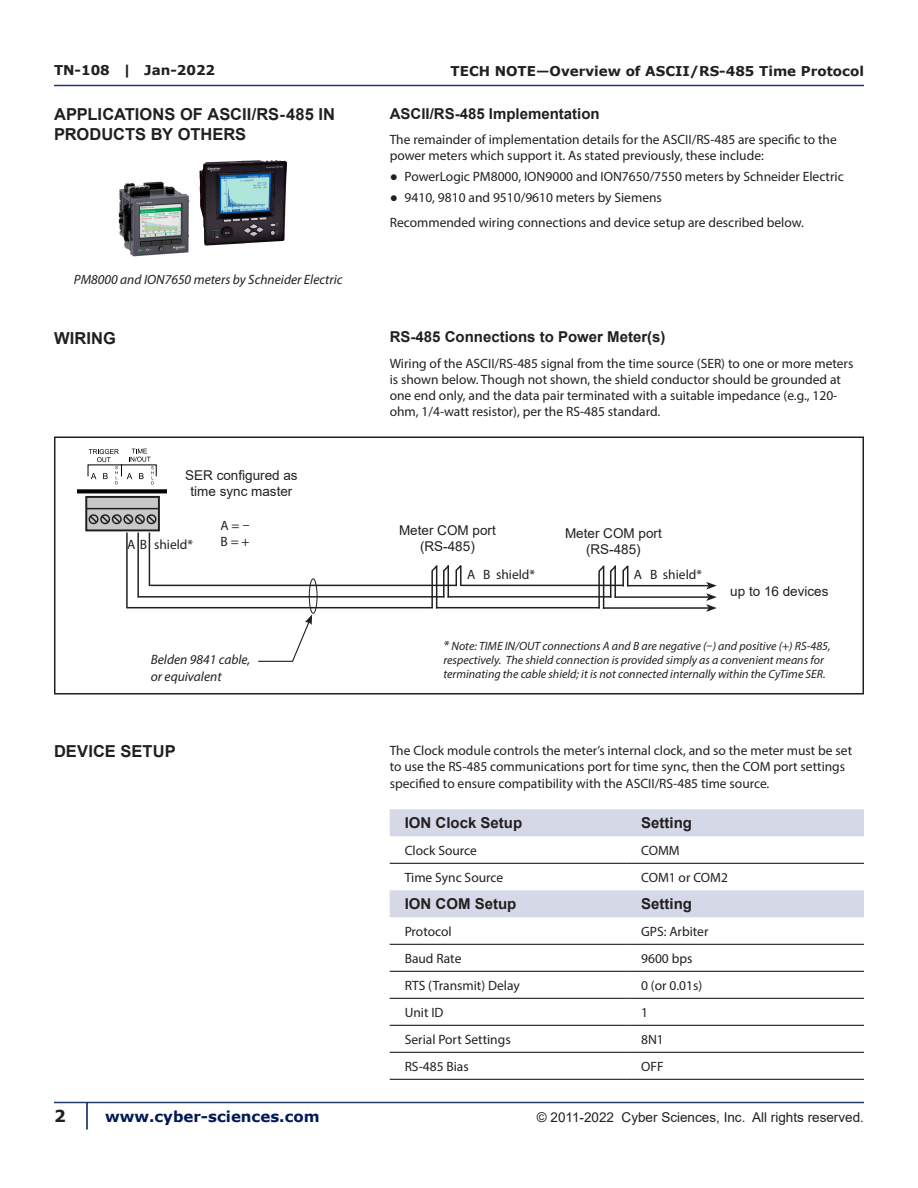
<style>
.page{position:relative;width:918px;height:1188px;background:#fff}
.page>*{position:absolute;margin:0;border:0;box-sizing:border-box;transform-origin:0 0}
.H2_Header{font:700 16.5px "Arial";color:#231f20}
.t1{font:700 16.5px "Verdana";color:#231f20}
.Main_copy{font:700 15px "Arial";color:#231f20}
.Table_-_Header_Rows{font:700 15px "Arial";color:#231f20}
.t2{font:700 15px "Verdana";color:#001954}
.Main_copy-2{font:13.5px/16.2px "Myriad Pro";color:#231f20}
.Table_-_Body_Rows{font:13.5px "Myriad Pro";color:#231f20}
.Figure_Caption{font:13.5px/16.2px "Arial";color:#231f20;text-align:center}
.t3{font:700 13.5px "Verdana";color:#231f20}
.Figure_Caption-2{font:italic 13.5px "Myriad Pro";color:#231f20}
.Main_Copy{font:13.5px "Myriad Pro";color:#231f20}
.Main_Copy-2{font:italic 13.5px/16.2px "Myriad Pro";color:#231f20}
.Main_Copy-3{font:italic 12px/14.4px "Myriad Pro";color:#231f20}
.s1{font-family:"Arial"}
.s2{font-size:13.5px}
.s3{font-style:normal}
</style>
<div class="page">
<hr style="left:54px;top:1102px;width:810px;height:1px;background:#23396c">
<hr style="left:54px;top:85px;width:810px;height:1px;background:#23396c">
<hr style="left:86px;top:1102px;width:2px;height:28px;background:#001954">
<img style="left:199px;top:160px;width:88px;height:86px">
<img style="left:118px;top:181px;width:71px;height:76px">
<svg style="left:390px;top:809px;width:474px;height:108px"></svg>
<hr style="left:390px;top:998px;width:236px;height:1px;background:#231f20">
<hr style="left:626px;top:998px;width:238px;height:1px;background:#231f20">
<hr style="left:626px;top:1025px;width:238px;height:1px;background:#231f20">
<hr style="left:390px;top:863px;width:236px;height:1px;background:#231f20">
<hr style="left:626px;top:863px;width:238px;height:1px;background:#231f20">
<hr style="left:390px;top:944px;width:236px;height:1px;background:#231f20">
<hr style="left:626px;top:944px;width:238px;height:1px;background:#231f20">
<hr style="left:390px;top:971px;width:236px;height:1px;background:#231f20">
<hr style="left:626px;top:971px;width:238px;height:1px;background:#231f20">
<hr style="left:390px;top:1025px;width:236px;height:1px;background:#231f20">
<hr style="left:390px;top:1052px;width:236px;height:1px;background:#231f20">
<hr style="left:626px;top:1052px;width:238px;height:1px;background:#231f20">
<hr style="left:390px;top:1079px;width:236px;height:1px;background:#231f20">
<hr style="left:626px;top:1079px;width:238px;height:1px;background:#231f20">
<div style="left:54px;top:436px;width:810px;height:258px;border:2px solid #231f20"></div>
<svg style="left:77px;top:448px;width:90px;height:88px"></svg>
<hr style="left:258px;top:661px;width:35px;height:1px;background:#231f20">
<svg style="left:291px;top:614px;width:21px;height:48px"></svg>
<hr style="left:150px;top:585px;width:307px;height:1px;background:#231f20">
<hr style="left:149px;top:532px;width:1px;height:54px;background:#231f20">
<hr style="left:137px;top:532px;width:2px;height:66px;background:#231f20">
<hr style="left:126px;top:532px;width:2px;height:76px;background:#231f20">
<hr style="left:139px;top:596px;width:305px;height:2px;background:#231f20">
<hr style="left:127px;top:607px;width:306px;height:1px;background:#231f20">
<hr style="left:461px;top:585px;width:163px;height:1px;background:#231f20">
<hr style="left:436px;top:565px;width:1px;height:43px;background:#231f20">
<hr style="left:431px;top:571px;width:2px;height:37px;background:#231f20">
<hr style="left:448px;top:565px;width:1px;height:32px;background:#231f20">
<hr style="left:443px;top:571px;width:2px;height:26px;background:#231f20">
<svg style="left:430px;top:565px;width:33px;height:21px"></svg>
<hr style="left:627px;top:585px;width:82px;height:1px;background:#231f20">
<hr style="left:447px;top:596px;width:164px;height:2px;background:#231f20">
<hr style="left:436px;top:607px;width:164px;height:1px;background:#231f20">
<hr style="left:615px;top:596px;width:94px;height:2px;background:#231f20">
<hr style="left:603px;top:607px;width:106px;height:2px;background:#231f20">
<svg style="left:706px;top:582px;width:11px;height:30px"></svg>
<div style="left:309px;top:578px;width:9px;height:36px;border:1px solid #231f20;border-radius:50%"></div>
<hr style="left:603px;top:566px;width:1px;height:43px;background:#231f20">
<hr style="left:598px;top:571px;width:2px;height:37px;background:#231f20">
<svg style="left:597px;top:565px;width:33px;height:33px"></svg>
<p class="t3" style="left:54px;top:60px;width:163px">TN-108 | Jan-2022</p>
<p class="H2_Header" style="left:54px;top:103px;width:283px">APPLICATIONS OF ASCII/RS-485 IN</p>
<p class="H2_Header" style="left:54px;top:122px;width:194px">PRODUCTS BY OTHERS</p>
<p class="Figure_Caption-2" style="left:74px;top:271px;width:270px">PM8000 and ION7650 meters by Schneider Electric</p>
<p class="H2_Header" style="left:54px;top:326px;width:64px">WIRING</p>
<p class="Figure_Caption" style="left:185px;top:467px;width:114px">SER configured as time sync master</p>
<p class="Main_Copy" style="left:127px;top:536px;width:22px">A B</p>
<p class="Main_Copy" style="left:154px;top:536px;width:41px">shield*</p>
<p class="Main_Copy" style="left:221px;top:517px;width:30px">A = –</p>
<p class="Main_Copy" style="left:221px;top:533px;width:31px">B = +</p>
<p class="Main_Copy-2" style="left:151px;top:652px;width:101px">Belden 9841 cable, or equivalent</p>
<p class="H2_Header" style="left:54px;top:740px;width:123px">DEVICE SETUP</p>
<p class="t1" style="left:54px;top:1105px;width:13px">2</p>
<p class="t2" style="left:105px;top:1106px;width:216px">www.cyber-sciences.com</p>
<p class="t3" style="left:451px;top:62px;width:415px">TECH NOTE—Overview of ASCII/RS-485 Time Protocol</p>
<p class="Main_copy" style="left:390px;top:103px;width:212px">ASCII/RS-485 Implementation</p>
<p class="Main_copy-2" style="left:390px;top:131px;width:449px">The remainder of implementation details for the ASCII/RS-485 are specific to the power meters which support it. As stated previously, these include:</p>
<p class="Main_copy-2" style="left:390px;top:168px;width:456px"><span class="s1">●</span> PowerLogic PM8000, ION9000 and ION7650/7550 meters by Schneider Electric</p>
<p class="Main_copy-2" style="left:390px;top:189px;width:274px"><span class="s1">●</span> 9410, 9810 and 9510/9610 meters by Siemens</p>
<p class="Main_copy-2" style="left:390px;top:214px;width:416px">Recommended wiring connections and device setup are described below.</p>
<p class="Main_copy" style="left:390px;top:327px;width:277px">RS-485 Connections to Power Meter(s)</p>
<p class="Main_copy-2" style="left:390px;top:355px;width:465px">Wiring of the ASCII/RS-485 signal from the time source (SER) to one or more meters is shown below. Though not shown, the shield conductor should be grounded at one end only, and the data pair terminated with a suitable impedance (e.g., 120- ohm, 1/4-watt resistor), per the RS-485 standard.</p>
<p class="Figure_Caption" style="left:399px;top:522px;width:98px">Meter COM port</p>
<p class="Figure_Caption" style="left:420px;top:538px;width:56px">(RS-485)</p>
<p class="Figure_Caption" style="left:565px;top:525px;width:98px">Meter COM port</p>
<p class="Figure_Caption" style="left:586px;top:541px;width:56px">(RS-485)</p>
<p class="Main_Copy" style="left:467px;top:566px;width:10px">A</p>
<p class="Main_Copy" style="left:483px;top:566px;width:53px">B shield*</p>
<p class="Main_Copy" style="left:634px;top:566px;width:10px">A</p>
<p class="Main_Copy" style="left:650px;top:566px;width:53px">B shield*</p>
<p class="Figure_Caption" style="left:730px;top:583px;width:100px">up to 16 devices</p>
<p class="Main_Copy-3" style="left:443px;top:638px;width:389px"><span class="s2">*</span> Note: TIME IN/OUT connections A and B are negative (<span class="s3">–</span>) and positive (<span class="s3">+</span>) RS-485, respectively. The shield connection is provided simply as a convenient means for terminating the cable shield; it is not connected internally within the CyTime SER.</p>
<p class="Main_copy-2" style="left:390px;top:742px;width:464px">The Clock module controls the meter’s internal clock, and so the meter must be set to use the RS-485 communications port for time sync, then the COM port settings specified to ensure compatibility with the ASCII/RS-485 time source.</p>
<p class="Table_-_Header_Rows" style="left:405px;top:812px;width:119px">ION Clock Setup</p>
<p class="Table_-_Header_Rows" style="left:641px;top:812px;width:52px">Setting</p>
<p class="Table_-_Body_Rows" style="left:405px;top:842px;width:74px">Clock Source</p>
<p class="Table_-_Body_Rows" style="left:641px;top:842px;width:40px">COMM</p>
<p class="Table_-_Body_Rows" style="left:405px;top:869px;width:100px">Time Sync Source</p>
<p class="Table_-_Body_Rows" style="left:641px;top:869px;width:88px">COM1 or COM2</p>
<p class="Table_-_Header_Rows" style="left:405px;top:893px;width:113px">ION COM Setup</p>
<p class="Table_-_Header_Rows" style="left:641px;top:893px;width:52px">Setting</p>
<p class="Table_-_Body_Rows" style="left:405px;top:923px;width:49px">Protocol</p>
<p class="Table_-_Body_Rows" style="left:641px;top:923px;width:69px">GPS: Arbiter</p>
<p class="Table_-_Body_Rows" style="left:405px;top:950px;width:58px">Baud Rate</p>
<p class="Table_-_Body_Rows" style="left:641px;top:950px;width:53px">9600 bps</p>
<p class="Table_-_Body_Rows" style="left:405px;top:977px;width:117px">RTS (Transmit) Delay</p>
<p class="Table_-_Body_Rows" style="left:641px;top:977px;width:63px">0 (or 0.01s)</p>
<p class="Table_-_Body_Rows" style="left:405px;top:1004px;width:40px">Unit ID</p>
<p class="Table_-_Body_Rows" style="left:641px;top:1004px;width:8px">1</p>
<p class="Table_-_Body_Rows" style="left:405px;top:1031px;width:107px">Serial Port Settings</p>
<p class="Table_-_Body_Rows" style="left:641px;top:1031px;width:24px">8N1</p>
<p class="Table_-_Body_Rows" style="left:405px;top:1058px;width:66px">RS-485 Bias</p>
<p class="Table_-_Body_Rows" style="left:641px;top:1058px;width:24px">OFF</p>
<p class="Figure_Caption" style="left:537px;top:1109px;width:329px">© 2011-2022 Cyber Sciences, Inc. All rights reserved.</p>
</div>
